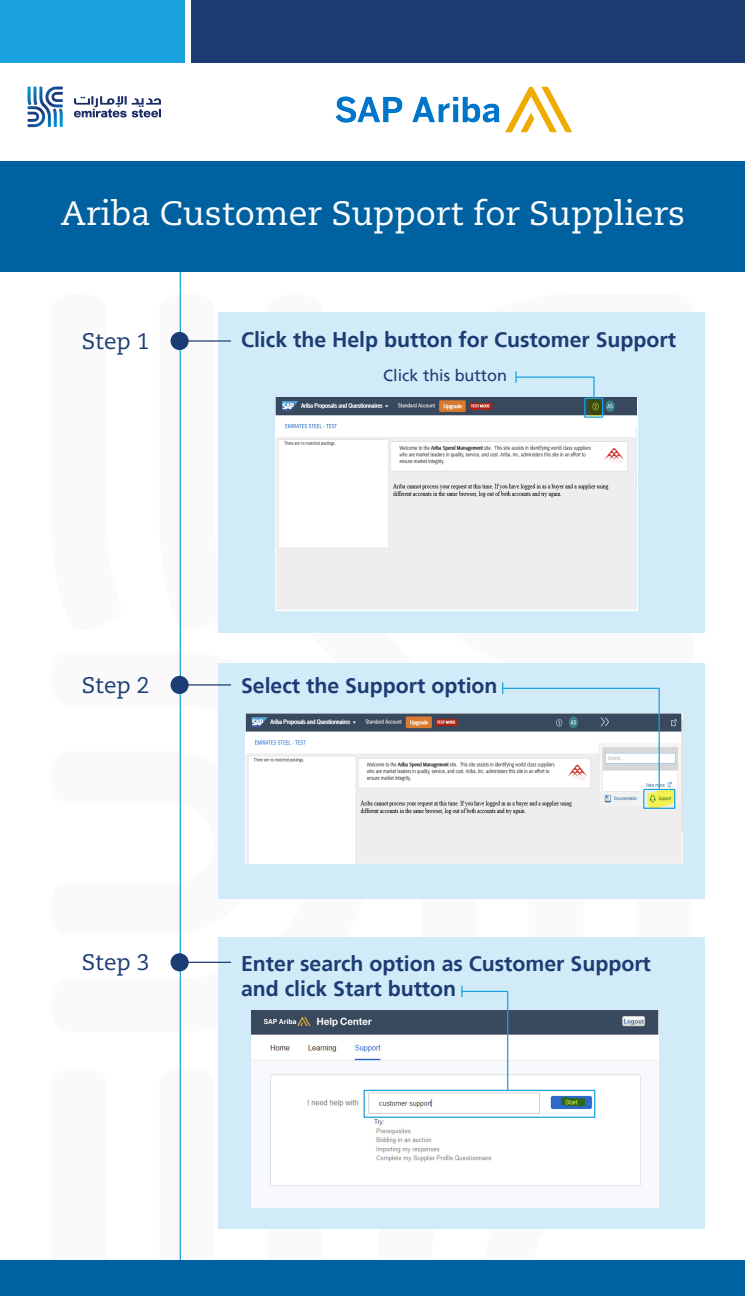
<style>
.page{position:relative;width:745px;height:1296px;background:#fff}
.page>*{position:absolute;margin:0;border:0;box-sizing:border-box;transform-origin:0 0}
.t1{font:33.75px "Caecilia LT Std";color:#fff}
.t2{font:22.5px "Caecilia LT Std";color:#1e3c74}
.t3{font:700 21.25px/25.5px "Frutiger LT Arabic 65";color:#1e3c74}
.t4{font:16.25px "Frutiger LT Arabic 55 Roman";color:#1e3c74}
</style>
<div class="page">
<svg style="left:486px;top:1228px;width:207px;height:1px"></svg>
<div style="left:218px;top:663px;width:486px;height:236px;background:#d1ecf8"></div>
<img style="left:245px;top:713px;width:215px;height:150px">
<hr style="left:179px;top:263px;width:2px;height:1032px;background:#19a2dd">
<div style="left:0;top:161px;width:744px;height:111px;background:#0061a1"></div>
<img style="left:336px;top:87px;width:236px;height:45px">
<svg style="left:28px;top:87px;width:35px;height:40px"></svg>
<svg style="left:74px;top:96px;width:87px;height:21px"></svg>
<div style="left:0;top:0;width:185px;height:63px;background:#19a2dd"></div>
<div style="left:191px;top:0;width:553px;height:63px;background:#1e3c74"></div>
<div style="left:218px;top:312px;width:486px;height:321px;background:#d1ecf8"></div>
<div style="left:170px;top:676px;width:18px;height:18px;background:#1e3c74;border-radius:50%"></div>
<hr style="left:179px;top:684px;width:52px;height:1px;background:#1e3c74">
<div style="left:170px;top:332px;width:18px;height:18px;background:#1e3c74;border-radius:50%"></div>
<hr style="left:179px;top:340px;width:52px;height:1px;background:#1e3c74">
<img style="left:275px;top:397px;width:362px;height:213px">
<svg style="left:486px;top:371px;width:152px;height:203px"></svg>
<div style="left:218px;top:937px;width:486px;height:291px;background:#d1ecf8"></div>
<div style="left:170px;top:953px;width:18px;height:18px;background:#1e3c74;border-radius:50%"></div>
<hr style="left:179px;top:961px;width:52px;height:1px;background:#1e3c74">
<img style="left:251px;top:1010px;width:407px;height:197px">
<svg style="left:460px;top:682px;width:223px;height:409px"></svg>
<div style="left:363px;top:1089px;width:232px;height:28px;border:1px solid #19a2dd"></div>
<div style="left:0;top:1260px;width:744px;height:35px;background:#0061a1"></div>
<h1 class="t1" style="left:61px;top:194px;width:625px">Ariba Customer Support for Suppliers</h1>
<p class="t2" style="left:82px;top:328px;width:69px">Step 1</p>
<p class="t3" style="left:241px;top:326px;width:436px">Click the Help button for Customer Support</p>
<p class="t4" style="left:383px;top:363px;width:125px">Click this button</p>
<p class="t2" style="left:82px;top:672px;width:69px">Step 2</p>
<p class="t3" style="left:241px;top:673px;width:258px">Select the Support option</p>
<p class="t2" style="left:82px;top:949px;width:69px">Step 3</p>
<p class="t3" style="left:241px;top:950px;width:411px">Enter search option as Customer Support and click Start button</p>
</div>
